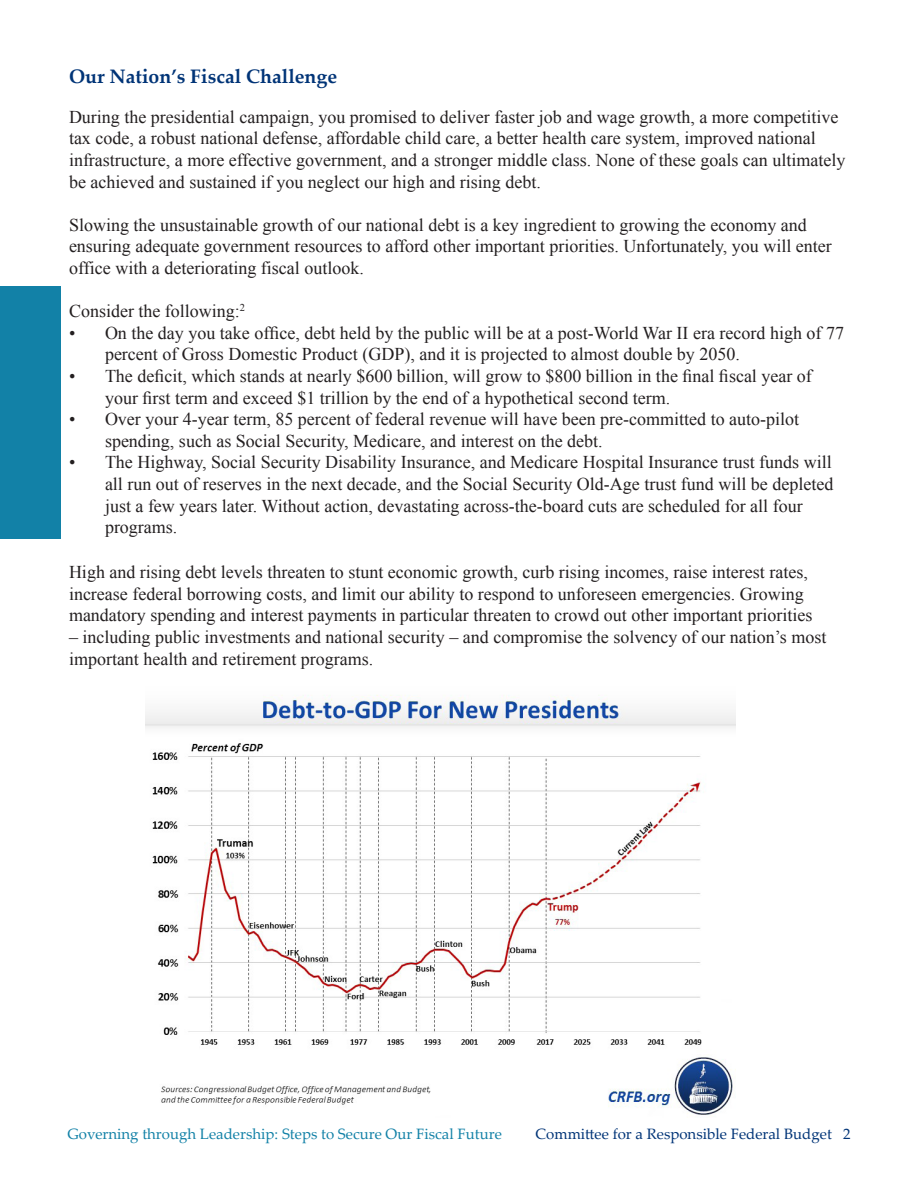
<style>
.page{position:relative;width:918px;height:1188px;background:#fff}
.page>*{position:absolute;margin:0;border:0;box-sizing:border-box;transform-origin:0 0}
.t1{font:700 19.5px "Palatino Linotype";color:#003477}
.t2{font:18px/21.6px "Times New Roman";color:#231f20}
.t3{font:15px "Palatino Linotype";color:#1281a7}
.t4{font:15px "Palatino Linotype";color:#003477}
</style>
<div class="page">
<div style="left:0;top:286px;width:61px;height:253px;background:#1281a7"></div>
<img style="left:146px;top:695px;width:589px;height:420px">
<p class="t1" style="left:69px;top:63px;width:270px">Our Nation’s Fiscal Challenge</p>
<p class="t2" style="left:69px;top:106px;width:778px">During the presidential campaign, you promised to deliver faster job and wage growth, a more competitive tax code, a robust national defense, affordable child care, a better health care system, improved national infrastructure, a more effective government, and a stronger middle class. None of these goals can ultimately be achieved and sustained if you neglect our high and rising debt.</p>
<p class="t2" style="left:69px;top:214px;width:764px">Slowing the unsustainable growth of our national debt is a key ingredient to growing the economy and ensuring adequate government resources to afford other important priorities. Unfortunately, you will enter office with a deteriorating fiscal outlook.</p>
<p class="t2" style="left:69px;top:300px;width:178px">Consider the following:<sup>2</sup></p>
<p class="t2" style="left:105px;top:322px;width:741px;text-indent:-36px">• On the day you take office, debt held by the public will be at a post-World War II era record high of 77 percent of Gross Domestic Product (GDP), and it is projected to almost double by 2050.</p>
<p class="t2" style="left:105px;top:365px;width:708px;text-indent:-36px">• The deficit, which stands at nearly $600 billion, will grow to $800 billion in the final fiscal year of your first term and exceed $1 trillion by the end of a hypothetical second term.</p>
<p class="t2" style="left:105px;top:408px;width:696px;text-indent:-36px">• Over your 4-year term, 85 percent of federal revenue will have been pre-committed to auto-pilot spending, such as Social Security, Medicare, and interest on the debt.</p>
<p class="t2" style="left:105px;top:451px;width:730px;text-indent:-36px">• The Highway, Social Security Disability Insurance, and Medicare Hospital Insurance trust funds will all run out of reserves in the next decade, and the Social Security Old-Age trust fund will be depleted just a few years later. Without action, devastating across-the-board cuts are scheduled for all four programs.</p>
<p class="t2" style="left:69px;top:561px;width:745px">High and rising debt levels threaten to stunt economic growth, curb rising incomes, raise interest rates, increase federal borrowing costs, and limit our ability to respond to unforeseen emergencies. Growing mandatory spending and interest payments in particular threaten to crowd out other important priorities</p>
<p class="t2" style="left:69px;top:626px;width:759px">– including public investments and national security – and compromise the solvency of our nation’s most important health and retirement programs.</p>
<p class="t3" style="left:68px;top:1123px;width:436px">Governing through Leadership: Steps to Secure Our Fiscal Future</p>
<p class="t4" style="left:536px;top:1123px;width:317px">Committee for a Responsible Federal Budget 2</p>
</div>
